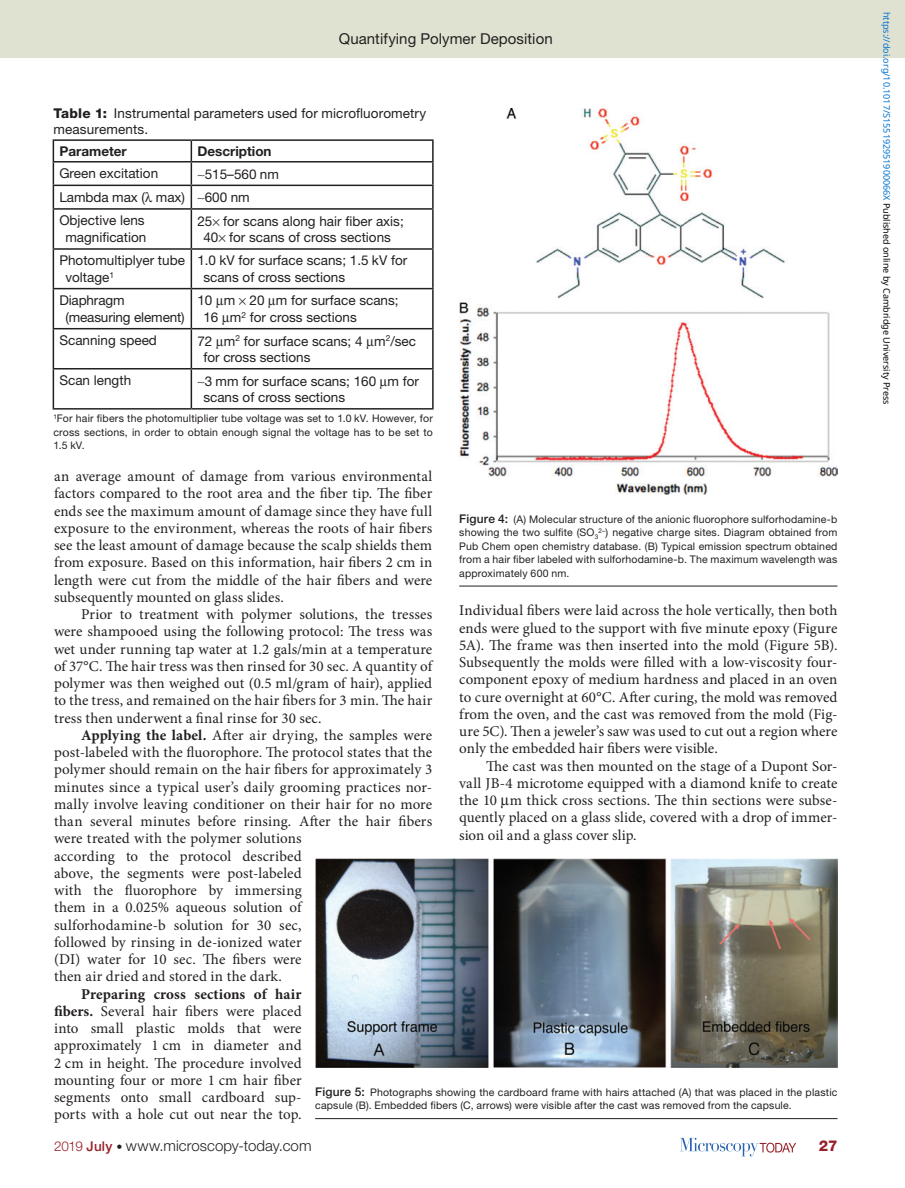
<style>
.page{position:relative;width:905px;height:1188px;background:#fff}
.page>*{position:absolute;margin:0;border:0;box-sizing:border-box;transform-origin:0 0}
.t1{font:15px/17.2px "Minion Pro";letter-spacing:.005em;color:#231f20;text-align:justify}
.t2{font:300 15px "Helvetica Neue LT Std";letter-spacing:.005em;color:#231f20}
.t3{font:15px "Helvetica Neue LT Std";letter-spacing:.005em;color:#231f20}
.t4{font:800 15px "Helvetica Neue LT Std";color:#98212a}
.t5{font:13.5px/16.5px "Helvetica Neue LT Std";color:#231f20}
.t6{font:700 13.5px "Helvetica Neue LT Std";color:#231f20}
.t7{font:10.5px/13.5px "Helvetica Neue LT Std";letter-spacing:.015em;color:#231f20;text-align:justify}
.t8{font:9px "Noto Sans";color:#0172cf}
.s1{font-weight:800}
.s2{font-weight:700}
.s3{font-weight:500;font-size:12px}
.s4{font-size:13.5px;color:#98212a}
.s5{font-weight:500;font-size:13.5px;color:#98212a}
.s6{font-size:12px}
.s7{color:#000}
</style>
<div class="page">
<div style="left:0;top:0;width:904px;height:58px;background:#e0e2d1"></div>
<svg style="left:680px;top:1138px;width:116px;height:18px"></svg>
<hr style="left:53px;top:161px;width:138px;height:2px;background:#231f20">
<hr style="left:191px;top:161px;width:242px;height:2px;background:#231f20">
<hr style="left:53px;top:185px;width:138px;height:1px;background:#231f20">
<hr style="left:191px;top:185px;width:242px;height:1px;background:#231f20">
<svg style="left:191px;top:141px;width:1px;height:67px"></svg>
<hr style="left:53px;top:208px;width:138px;height:2px;background:#231f20">
<hr style="left:53px;top:210px;width:1px;height:38px;background:#231f20">
<hr style="left:191px;top:208px;width:242px;height:2px;background:#231f20">
<hr style="left:191px;top:210px;width:1px;height:38px;background:#231f20">
<hr style="left:432px;top:210px;width:1px;height:38px;background:#231f20">
<hr style="left:53px;top:248px;width:138px;height:2px;background:#231f20">
<hr style="left:53px;top:250px;width:1px;height:38px;background:#231f20">
<hr style="left:191px;top:248px;width:242px;height:2px;background:#231f20">
<hr style="left:191px;top:250px;width:1px;height:38px;background:#231f20">
<hr style="left:432px;top:250px;width:1px;height:38px;background:#231f20">
<hr style="left:53px;top:288px;width:138px;height:1px;background:#231f20">
<hr style="left:53px;top:289px;width:1px;height:39px;background:#231f20">
<hr style="left:191px;top:288px;width:242px;height:1px;background:#231f20">
<hr style="left:191px;top:289px;width:1px;height:39px;background:#231f20">
<hr style="left:432px;top:289px;width:1px;height:39px;background:#231f20">
<hr style="left:53px;top:328px;width:138px;height:1px;background:#231f20">
<hr style="left:53px;top:329px;width:1px;height:39px;background:#231f20">
<hr style="left:191px;top:328px;width:242px;height:1px;background:#231f20">
<hr style="left:191px;top:329px;width:1px;height:39px;background:#231f20">
<hr style="left:432px;top:329px;width:1px;height:39px;background:#231f20">
<hr style="left:53px;top:368px;width:138px;height:2px;background:#231f20">
<hr style="left:53px;top:370px;width:1px;height:38px;background:#231f20">
<hr style="left:53px;top:408px;width:138px;height:2px;background:#231f20">
<hr style="left:53px;top:139px;width:138px;height:2px;background:#231f20">
<svg style="left:53px;top:141px;width:1px;height:67px"></svg>
<hr style="left:191px;top:139px;width:242px;height:2px;background:#231f20">
<svg style="left:432px;top:141px;width:1px;height:67px"></svg>
<hr style="left:191px;top:368px;width:242px;height:2px;background:#231f20">
<hr style="left:191px;top:370px;width:1px;height:38px;background:#231f20">
<hr style="left:432px;top:370px;width:1px;height:38px;background:#231f20">
<hr style="left:191px;top:408px;width:242px;height:2px;background:#231f20">
<hr style="left:459px;top:586px;width:378px;height:1px;background:#231f20">
<img style="left:459px;top:108px;width:378px;height:386px">
<hr style="left:315px;top:1118px;width:522px;height:1px;background:#231f20">
<img style="left:315px;top:858px;width:522px;height:209px">
<p class="t3" style="left:339px;top:30px;width:215px">Quantifying Polymer Deposition</p>
<p class="t5" style="left:53px;top:104px;width:374px"><span class="s1">Table 1:</span> Instrumental parameters used for microfluorometry measurements.</p>
<p class="t6" style="left:59px;top:143px;width:69px">Parameter</p>
<p class="t6" style="left:197px;top:143px;width:76px">Description</p>
<p class="t5" style="left:59px;top:165px;width:100px">Green excitation</p>
<p class="t5" style="left:59px;top:162px;width:221px;line-height:23.4px;text-indent:138px">∼515–560 nm<br>Lambda max ( max) ∼600 nm<br>Objective lens</p>
<p class="t5" style="left:65px;top:229px;width:83px">magnification</p>
<p class="t5" style="left:197px;top:213px;width:208px;text-align:center">25 for scans along hair fiber axis;<br>40 for scans of cross sections</p>
<p class="t5" style="left:65px;top:252px;width:121px;text-indent:-6px">Photomultiplyer tube voltage<sup>1</sup></p>
<p class="t5" style="left:203px;top:252px;width:205px;text-indent:-6px">1.0 kV for surface scans; 1.5 kV for scans of cross sections</p>
<p class="t5" style="left:65px;top:292px;width:121px;text-indent:-6px">Diaphragm (measuring element)</p>
<p class="t5" style="left:203px;top:292px;width:197px;text-indent:-6px">10 m 20 m for surface scans;<br>16 m<sup>2</sup> for cross sections</p>
<p class="t5" style="left:59px;top:332px;width:99px">Scanning speed</p>
<p class="t5" style="left:203px;top:332px;width:214px;text-indent:-6px">72 m<sup>2</sup> for surface scans; 4 m<sup>2</sup>/sec for cross sections</p>
<p class="t5" style="left:59px;top:372px;width:73px">Scan length</p>
<p class="t5" style="left:203px;top:372px;width:217px;text-indent:-6px">∼3 mm for surface scans; 160 m for scans of cross sections</p>
<p class="t7" style="left:53px;top:412px;width:381px"><sup>1</sup>For hair fibers the photomultiplier tube voltage was set to 1.0 kV. However, for cross sections, in order to obtain enough signal the voltage has to be set to 1.5 kV.</p>
<p class="t1" style="left:54px;top:468px;width:380px">an average amount of damage from various environmental factors compared to the root area and the fiber tip. The fiber ends see the maximum amount of damage since they have full exposure to the environment, whereas the roots of hair fibers see the least amount of damage because the scalp shields them from exposure. Based on this information, hair fibers 2 cm in length were cut from the middle of the hair fibers and were subsequently mounted on glass slides.</p>
<p class="t1" style="left:54px;top:606px;width:380px;text-indent:27px">Prior to treatment with polymer solutions, the tresses were shampooed using the following protocol: The tress was wet under running tap water at 1.2 gals/min at a temperature of 37°C. The hair tress was then rinsed for 30 sec. A quantity of polymer was then weighed out (0.5 ml/gram of hair), applied to the tress, and remained on the hair fibers for 3 min. The hair tress then underwent a final rinse for 30 sec.</p>
<p class="t1" style="left:54px;top:727px;width:380px;text-align:left;text-indent:27px"><span class="s2">Applying the label.</span> After air drying, the samples were post-labeled with the fluorophore. The protocol states that the polymer should remain on the hair fibers for approximately 3 minutes since a typical user’s daily grooming practices nor&shy;mally involve leaving conditioner on their hair for no more than several minutes before rinsing. After the hair fibers were treated with the polymer solutions<br>according to the protocol described<br>above, the segments were post-labeled<br>with the fluorophore by immersing<br>them in a 0.025% aqueous solution of<br>sulforhodamine-b solution for 30 sec,<br>followed by rinsing in de-ionized water<br>(DI) water for 10 sec. The fibers were<br>then air dried and stored in the dark.</p>
<p class="t1" style="left:54px;top:985px;width:249px;text-indent:27px"><span class="s2">Preparing cross sections of hair fibers.</span> Several hair fibers were placed into small plastic molds that were approximately 1 cm in diameter and 2 cm in height. The procedure involved mounting four or more 1 cm hair fiber segments onto small cardboard sup&shy;ports with a hole cut out near the top.</p>
<p class="t7" style="left:459px;top:512px;width:380px"><span class="s3">Figure 4:</span> (A) Molecular structure of the anionic fluorophore sulforhodamine-b showing the two sulfite (SO<sub>3</sub><sup>2–</sup>) negative charge sites. Diagram obtained from Pub Chem open chemistry database. (B) Typical emission spectrum obtained from a hair fiber labeled with sulforhodamine-b. The maximum wavelength was approximately 600 nm.</p>
<p class="t1" style="left:459px;top:602px;width:380px">Individual fibers were laid across the hole vertically, then both ends were glued to the support with five minute epoxy (Figure 5A). The frame was then inserted into the mold (Figure 5B).<br>Subsequently the molds were filled with a low-viscosity four&shy;component epoxy of medium hardness and placed in an oven to cure overnight at 60°C. After curing, the mold was removed from the oven, and the cast was removed from the mold (Fig&shy;ure 5C). Then a jeweler’s saw was used to cut out a region where only the embedded hair fibers were visible.</p>
<p class="t1" style="left:459px;top:757px;width:380px;text-indent:27px">The cast was then mounted on the stage of a Dupont Sor&shy;vall JB-4 microtome equipped with a diamond knife to create the 10 m thick cross sections. The thin sections were subse&shy;quently placed on a glass slide, covered with a drop of immer&shy;sion oil and a glass cover slip.</p>
<p class="t7" style="left:315px;top:1085px;width:524px"><span class="s3">Figure 5:</span> Photographs showing the cardboard frame with hairs attached (A) that was placed in the plastic capsule (B). Embedded fibers (C, arrows) were visible after the cast was removed from the capsule.</p>
<p class="t2" style="left:54px;top:1137px;width:259px"><span class="s4">2019</span> <span class="s5">July</span> <span class="s6">•</span> www.microscopy-today.com</p>
<p class="t4" style="left:818px;top:1137px;width:20px">27</p>
<p class="t8" style="left:893px;top:12px;width:395px;rotate:90deg">https://doi.org/10.1017/S155192951900066X <span class="s7">Published online by Cambridge University Press</span></p>
</div>
